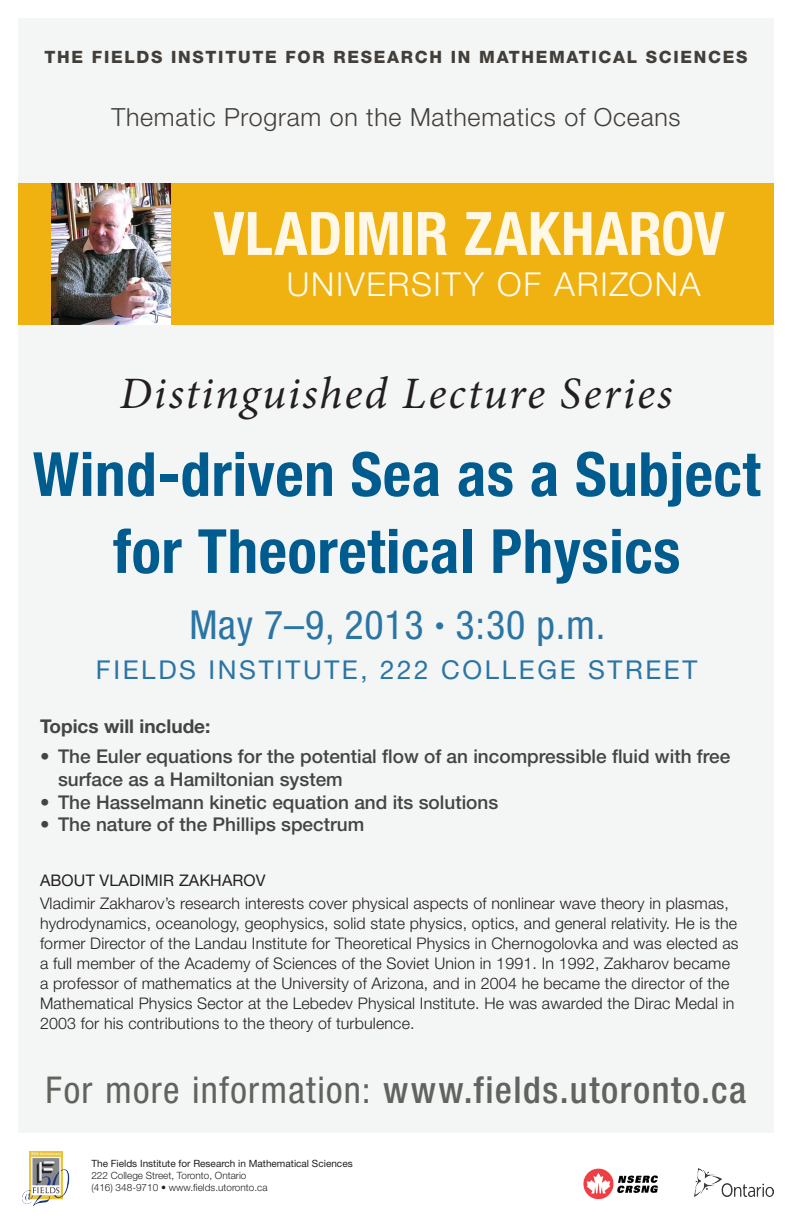
<style>
.page{position:relative;width:792px;height:1224px;background:#fff}
.page>*{position:absolute;margin:0;border:0;box-sizing:border-box;transform-origin:0 0}
.t1{font:700 condensed 61px/77px "Helvetica Neue LT Std";letter-spacing:.01em;color:#005b8f;text-align:center}
.t2{font:700 condensed 60px "Helvetica Neue LT Std";letter-spacing:.005em;color:#fff8e6}
.t3{font:italic 45px "Minion Pro";letter-spacing:.045em;color:#231f20}
.t4{font:condensed 40px "Helvetica Neue LT Std";letter-spacing:.02em;color:#2b75a4}
.t5{font:500 condensed 37px "Helvetica Neue LT Std";letter-spacing:.04em;color:#60635e}
.t6{font:300 33px "Helvetica Neue LT Std";letter-spacing:.05em;color:#fffcf4}
.t7{font:26px "Helvetica Neue LT Std";letter-spacing:.1em;color:#2b75a4}
.t8{font:300 25px "Helvetica Neue LT Std";letter-spacing:.03em;color:#423f3a}
.t9{font:500 19px/22.8px "Helvetica Neue LT Std";color:#424643}
.t10{font:700 19px "Helvetica Neue LT Std";color:#424643}
.t11{font:800 17px "Helvetica Neue LT Std";letter-spacing:.1em;color:#423f3a}
.t12{font:300 16px/20px "Helvetica Neue LT Std";letter-spacing:.01em;color:#231f20}
.t13{font:16px "Helvetica Neue LT Std";letter-spacing:.01em;color:#231f20}
.t14{font:300 10px/12px "Helvetica Neue LT Std";color:#231f20}
.t15{font:10px "Helvetica Neue LT Std";color:#231f20}
.s1{font-size:20px}
.s2{font-weight:400}
</style>
<div class="page">
<div style="left:18px;top:18px;width:756px;height:1115px;background:#f4f5f5"></div>
<div style="left:18px;top:183px;width:756px;height:142px;background:#efb211"></div>
<img style="left:22px;top:1151px;width:48px;height:56px">
<img style="left:694px;top:1169px;width:79px;height:28px">
<img style="left:583px;top:1168px;width:75px;height:32px">
<img style="left:51px;top:183px;width:119px;height:142px">
<p class="t11" style="left:45px;top:47px;width:704px">THE FIELDS INSTITUTE FOR RESEARCH IN MATHEMATICAL SCIENCES</p>
<p class="t8" style="left:111px;top:102px;width:571px">Thematic Program on the Mathematics of Oceans</p>
<p class="t2" style="left:213px;top:197px;width:513px">VLADIMIR ZAKHAROV</p>
<p class="t6" style="left:287px;top:264px;width:415px">UNIVERSITY OF ARIZONA</p>
<p class="t3" style="left:120px;top:363px;width:554px">Distinguished Lecture Series</p>
<p class="t1" style="left:33px;top:435px;width:729px">Wind-driven Sea as a Subject for Theoretical Physics</p>
<p class="t4" style="left:189px;top:601px;width:418px">May 7–9, 2013 <span class="s1">•</span> 3:30 p.m.</p>
<p class="t7" style="left:96px;top:654px;width:603px">FIELDS INSTITUTE, 222 COLLEGE STREET</p>
<p class="t10" style="left:40px;top:715px;width:172px">Topics will include:</p>
<p class="t9" style="left:58px;top:745px;width:674px;text-indent:-18px">• The Euler equations for the potential flow of an incompressible fluid with free surface as a Hamiltonian system</p>
<p class="t9" style="left:40px;top:790px;width:460px">• The Hasselmann kinetic equation and its solutions</p>
<p class="t9" style="left:40px;top:813px;width:326px">• The nature of the Phillips spectrum</p>
<p class="t13" style="left:40px;top:871px;width:227px">ABOUT VLADIMIR ZAKHAROV</p>
<p class="t12" style="left:40px;top:893px;width:700px">Vladimir Zakharov’s research interests cover physical aspects of nonlinear wave theory in plasmas, hydrodynamics, oceanology, geophysics, solid state physics, optics, and general relativity. He is the former Director of the Landau Institute for Theoretical Physics in Chernogolovka and was elected as a full member of the Academy of Sciences of the Soviet Union in 1991. In 1992, Zakharov became a professor of mathematics at the University of Arizona, and in 2004 he became the director of the Mathematical Physics Sector at the Lebedev Physical Institute. He was awarded the Dirac Medal in 2003 for his contributions to the theory of turbulence.</p>
<p class="t5" style="left:46px;top:1067px;width:702px"><span class="s2">For more information:</span> www.fields.utoronto.ca</p>
<p class="t15" style="left:91px;top:1157px;width:263px">The Fields Institute for Research in Mathematical Sciences</p>
<p class="t14" style="left:91px;top:1169px;width:178px">222 College Street, Toronto, Ontario (416) 348-9710 • www.fields.utoronto.ca</p>
</div>
